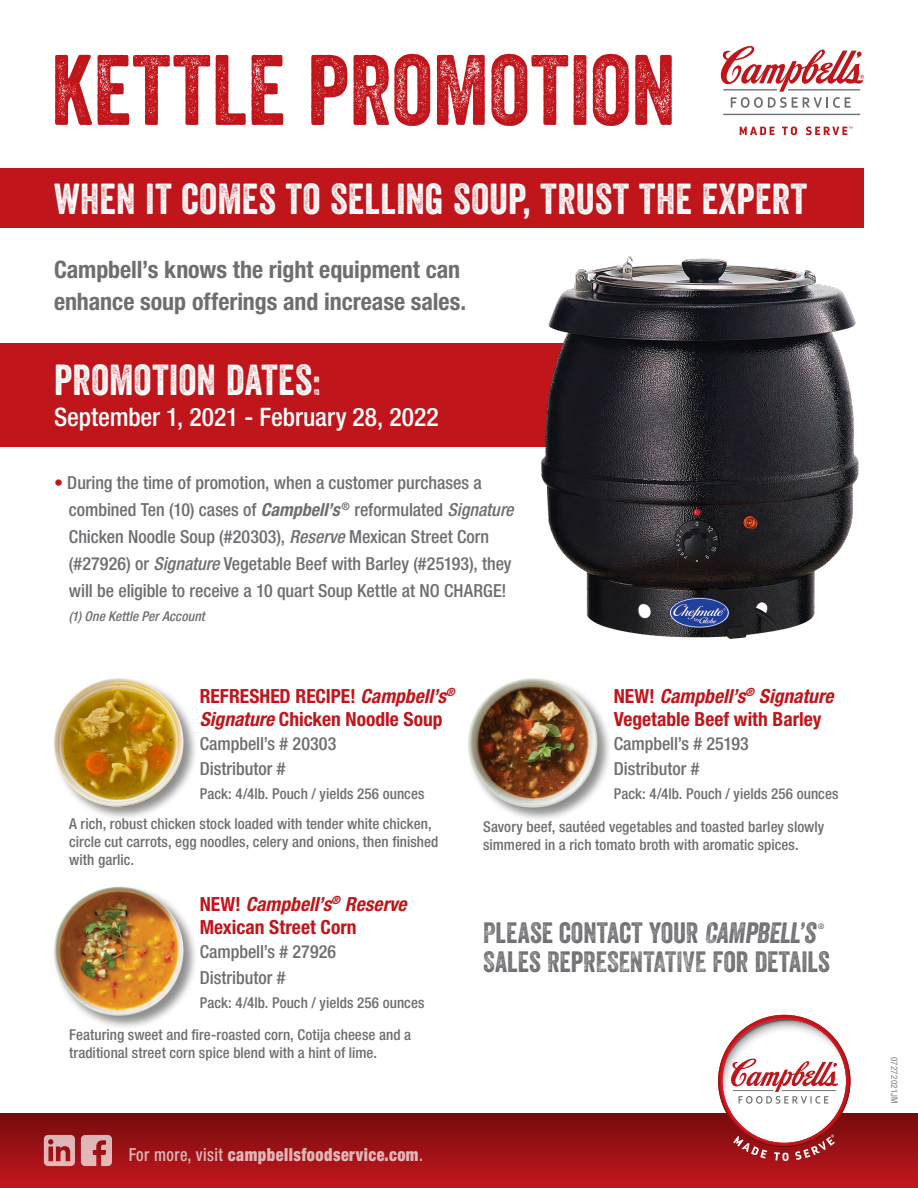
<style>
.page{position:relative;width:918px;height:1188px;background:#fff}
.page>*{position:absolute;margin:0;border:0;box-sizing:border-box;transform-origin:0 0}
.t1{font:96.45px "Veneer Two";letter-spacing:.005em;color:#c0151b}
.t2{font:42px "Veneer Two";letter-spacing:.01em;color:#fff}
.t3{font:28.5px "Veneer Two";color:#6d6e71}
.t4{font:500 condensed 25.5px "Helvetica Neue LT Std";letter-spacing:-.005em;color:#fff}
.t5{font:700 condensed 24px/31.5px "Helvetica Neue LT Std";color:#6d6e71}
.t6{font:700 condensed 19.5px/23.4px "Helvetica Neue LT Std";color:#c0151b}
.t7{font:500 condensed 18px/27px "Helvetica Neue LT Std";color:#6d6e71}
.t8{font:900 condensed 18px "Helvetica Neue LT Std";letter-spacing:.03em;color:#fff;scale:.9 1}
.t9{font:500 condensed 15px/18px "Helvetica Neue LT Std";letter-spacing:.005em;color:#6d6e71}
.t10{font:italic 500 condensed 13.5px "Helvetica Neue LT Std";letter-spacing:.005em;color:#6d6e71}
.t11{font:10.5px "Veneer Two";color:#6d6e71}
.t12{font:condensed 9px "Helvetica Neue LT Std";letter-spacing:.03em;color:#808285}
.s1{color:#c0151b}
.s2{font-weight:700;font-style:italic}
.s3{font-style:italic}
.s4{font-weight:500}
</style>
<div class="page">
<svg style="left:723px;top:114px;width:138px;height:1px"></svg>
<svg style="left:721px;top:46px;width:143px;height:62px"></svg>
<svg style="left:740px;top:127px;width:35px;height:8px"></svg>
<svg style="left:782px;top:126px;width:15px;height:9px"></svg>
<svg style="left:806px;top:126px;width:47px;height:9px"></svg>
<div style="left:0;top:168px;width:864px;height:60px;background:#c0151b"></div>
<div style="left:0;top:343px;width:614px;height:104px;background:#c0151b"></div>
<img style="left:541px;top:256px;width:318px;height:384px">
<div style="left:52px;top:676px;width:146px;height:145px;background:#000;opacity:.45"></div>
<img style="left:54px;top:678px;width:130px;height:130px;border-radius:65px">
<div style="left:466px;top:676px;width:146px;height:146px;background:#000;opacity:.45"></div>
<img style="left:468px;top:678px;width:130px;height:130px;border-radius:65px">
<div style="left:0;top:1114px;width:918px;height:74px;background:linear-gradient(to bottom,#760c0d,#c3161d)"></div>
<svg style="left:81px;top:1135px;width:31px;height:31px"></svg>
<svg style="left:44px;top:1135px;width:31px;height:31px"></svg>
<svg style="left:718px;top:1015px;width:132px;height:146px"></svg>
<div style="left:52px;top:885px;width:146px;height:145px;background:#000;opacity:.45"></div>
<img style="left:54px;top:887px;width:130px;height:129px;border-radius:65px">
<h1 class="t1" style="left:51px;top:31px;width:627px">KETTLE PROMOTION</h1>
<h2 class="t2" style="left:54px;top:173px;width:754px">WHEN IT COMES TO SELLING SOUP, TRUST THE EXPERT</h2>
<h3 class="t5" style="left:54px;top:254px;width:414px">Campbell’s knows the right equipment can enhance soup offerings and increase sales.</h3>
<h2 class="t2" style="left:54px;top:354px;width:268px">PROMOTION DATES:</h2>
<h3 class="t4" style="left:54px;top:401px;width:386px">September 1, 2021 - February 28, 2022</h3>
<p class="t7" style="left:69px;top:469px;width:446px;text-indent:-15px"><span class="s1">•</span> During the time of promotion, when a customer purchases a combined Ten (10) cases of <span class="s2">Campbell’s</span> <sup>®</sup> reformulated <span class="s3">Signature </span>Chicken Noodle Soup (#20303), <span class="s3">Reserve</span> Mexican Street Corn (#27926) or <span class="s3">Signature</span> Vegetable Beef with Barley (#25193), they will be eligible to receive a 10 quart Soup Kettle at NO CHARGE!</p>
<p class="t10" style="left:69px;top:608px;width:137px">(1) One Kettle Per Account</p>
<h3 class="t6" style="left:200px;top:684px;width:257px">REFRESHED RECIPE! <span class="s3">Campbell’s</span><sup>®<br></sup><span class="s3">Signature</span> Chicken Noodle Soup</h3>
<p class="t7" style="left:200px;top:731px;width:138px;line-height:25.5px">Campbell’s # 20303<br>Distributor #</p>
<p class="t9" style="left:69px;top:779px;width:364px;line-height:29.8px;text-indent:131px">Pack: 4/4lb. Pouch / yields 256 ounces<br>A rich, robust chicken stock loaded with tender white chicken,</p>
<p class="t9" style="left:69px;top:833px;width:371px">circle cut carrots, egg noodles, celery and onions, then finished with garlic.</p>
<h3 class="t6" style="left:200px;top:892px;width:208px">NEW! <span class="s3">Campbell’s</span><sup>®</sup> <span class="s3">Reserve<br></span>Mexican Street Corn</h3>
<p class="t7" style="left:200px;top:939px;width:138px;line-height:25.5px">Campbell’s # 27926<br>Distributor #</p>
<p class="t9" style="left:69px;top:986px;width:357px;line-height:32.2px;text-indent:131px">Pack: 4/4lb. Pouch / yields 256 ounces<br>Featuring sweet and fire-roasted corn, Cotija cheese and a</p>
<p class="t9" style="left:69px;top:1043px;width:310px">traditional street corn spice blend with a hint of lime.</p>
<h3 class="t6" style="left:614px;top:684px;width:221px">NEW! <span class="s3">Campbell’s</span><sup>®</sup> <span class="s3">Signature<br></span>Vegetable Beef with Barley</h3>
<p class="t7" style="left:614px;top:731px;width:137px;line-height:25.5px">Campbell’s # 25193<br>Distributor #</p>
<p class="t9" style="left:614px;top:785px;width:226px">Pack: 4/4lb. Pouch / yields 256 ounces</p>
<p class="t9" style="left:483px;top:817px;width:343px">Savory beef, sautéed vegetables and toasted barley slowly simmered in a rich tomato broth with aromatic spices.</p>
<h3 class="t3" style="left:483px;top:916px;width:334px">PLEASE CONTACT YOUR <span class="s3">CAMPBELL’S</span></h3>
<p class="t11" style="left:818px;top:921px;width:8px">®</p>
<h3 class="t3" style="left:483px;top:945px;width:348px">SALES REPRESENTATIVE FOR DETAILS</h3>
<p class="t8" style="left:128px;top:1144px;width:329px"><span class="s4">For more, visit</span> campbellsfoodservice.com<span class="s4">.</span></p>
<p class="t12" style="left:899px;top:1057px;width:48px;rotate:90deg">07272021JM</p>
</div>
